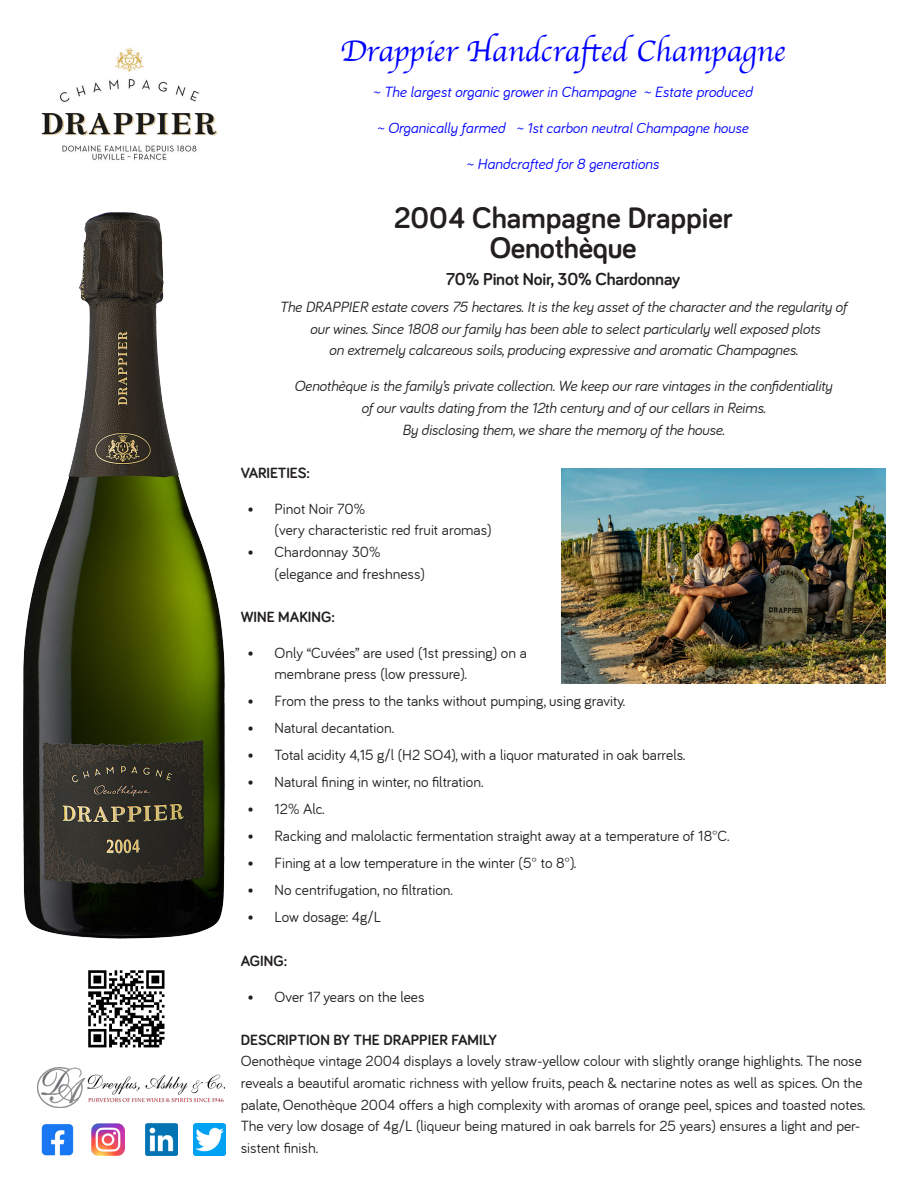
<style>
.page{position:relative;width:918px;height:1188px;background:#fff}
.page>*{position:absolute;margin:0;border:0;box-sizing:border-box;transform-origin:0 0}
.t1{font:700 30.6px "Bariol";color:#231f20}
.t2{font:30.6px "Apple Chancery";color:#00f}
.t3{font:700 17.85px "Bariol";letter-spacing:-.01em;color:#231f20}
.t4{font:15.3px/21.6px "Bariol";color:#231f20}
.t5{font:italic 15.3px "Bariol";letter-spacing:-.01em;color:#231f20}
.t6{font:italic 15.3px "Bariol";color:#00f}
.t7{font:700 15.3px "Bariol";color:#231f20}
.t8{font:italic 15px "Bariol";color:#00f}
.s1{font-size:15.3px}
</style>
<div class="page">
<img style="left:24px;top:212px;width:200px;height:726px">
<img style="left:38px;top:1067px;width:186px;height:40px">
<img style="left:41px;top:1124px;width:33px;height:32px">
<img style="left:92px;top:1123px;width:32px;height:33px">
<img style="left:146px;top:1123px;width:32px;height:33px">
<img style="left:194px;top:1123px;width:32px;height:33px">
<img style="left:88px;top:970px;width:77px;height:78px">
<img style="left:562px;top:468px;width:324px;height:216px">
<img style="left:41px;top:48px;width:177px;height:112px">
<p class="t2" style="left:340px;top:27px;width:446px">Drappier Handcrafted Champagne</p>
<p class="t6" style="left:373px;top:83px;width:381px">~ The largest organic grower in Champagne ~ Estate produced</p>
<p class="t8" style="left:377px;top:119px;width:373px"><span class="s1">~ Organically farmed</span> ~ 1st carbon neutral Champagne house</p>
<p class="t6" style="left:466px;top:155px;width:194px">~ Handcrafted for 8 generations</p>
<p class="t1" style="left:394px;top:197px;width:341px">2004 Champagne Drappier</p>
<p class="t1" style="left:490px;top:227px;width:149px">Oenothèque</p>
<p class="t3" style="left:446px;top:267px;width:236px">70% Pinot Noir, 30% Chardonnay</p>
<p class="t5" style="left:280px;top:298px;width:569px">The DRAPPIER estate covers 75 hectares. It is the key asset of the character and the regularity of</p>
<p class="t5" style="left:310px;top:320px;width:512px">our wines. Since 1808 our family has been able to select particularly well exposed plots</p>
<p class="t5" style="left:329px;top:342px;width:471px">on extremely calcareous soils, producing expressive and aromatic Champagnes.</p>
<p class="t5" style="left:294px;top:378px;width:540px">Oenothèque is the family’s private collection. We keep our rare vintages in the confidentiality</p>
<p class="t5" style="left:361px;top:399px;width:406px">of our vaults dating from the 12th century and of our cellars in Reims.</p>
<p class="t5" style="left:402px;top:421px;width:324px">By disclosing them, we share the memory of the house.</p>
<p class="t7" style="left:241px;top:462px;width:70px">VARIETIES:</p>
<p class="t4" style="left:275px;top:498px;width:219px;text-indent:-27px">• Pinot Noir 70%<br>(very characteristic red fruit aromas)</p>
<p class="t4" style="left:275px;top:541px;width:152px;text-indent:-27px">• Chardonnay 30% (elegance and freshness)</p>
<p class="t7" style="left:241px;top:606px;width:95px">WINE MAKING:</p>
<p class="t4" style="left:275px;top:642px;width:254px;text-indent:-27px">• Only “Cuvées” are used (1st pressing) on a membrane press (low pressure).</p>
<p class="t4" style="left:248px;top:690px;width:379px">• From the press to the tanks without pumping, using gravity.</p>
<p class="t4" style="left:248px;top:717px;width:148px">• Natural decantation.</p>
<p class="t4" style="left:248px;top:744px;width:439px">• Total acidity 4,15 g/l (H2 SO4), with a liquor maturated in oak barrels.</p>
<p class="t4" style="left:248px;top:771px;width:237px">• Natural fining in winter, no filtration.</p>
<p class="t4" style="left:248px;top:798px;width:79px">• 12% Alc.</p>
<p class="t4" style="left:248px;top:825px;width:483px">• Racking and malolactic fermentation straight away at a temperature of 18°C.</p>
<p class="t4" style="left:248px;top:852px;width:330px">• Fining at a low temperature in the winter (5° to 8°).</p>
<p class="t4" style="left:248px;top:879px;width:207px">• No centrifugation, no filtration.</p>
<p class="t4" style="left:248px;top:906px;width:135px">• Low dosage: 4g/L</p>
<p class="t7" style="left:241px;top:950px;width:48px">AGING:</p>
<p class="t4" style="left:248px;top:986px;width:178px">• Over 17 years on the lees</p>
<p class="t7" style="left:241px;top:1029px;width:258px">DESCRIPTION BY THE DRAPPIER FAMILY</p>
<p class="t4" style="left:241px;top:1050px;width:626px">Oenothèque vintage 2004 displays a lovely straw-yellow colour with slightly orange highlights. The nose reveals a beautiful aromatic richness with yellow fruits, peach &amp; nectarine notes as well as spices. On the palate, Oenothèque 2004 offers a high complexity with aromas of orange peel, spices and toasted notes.<br>The very low dosage of 4g/L (liqueur being matured in oak barrels for 25 years) ensures a light and per&shy;sistent finish.</p>
</div>
